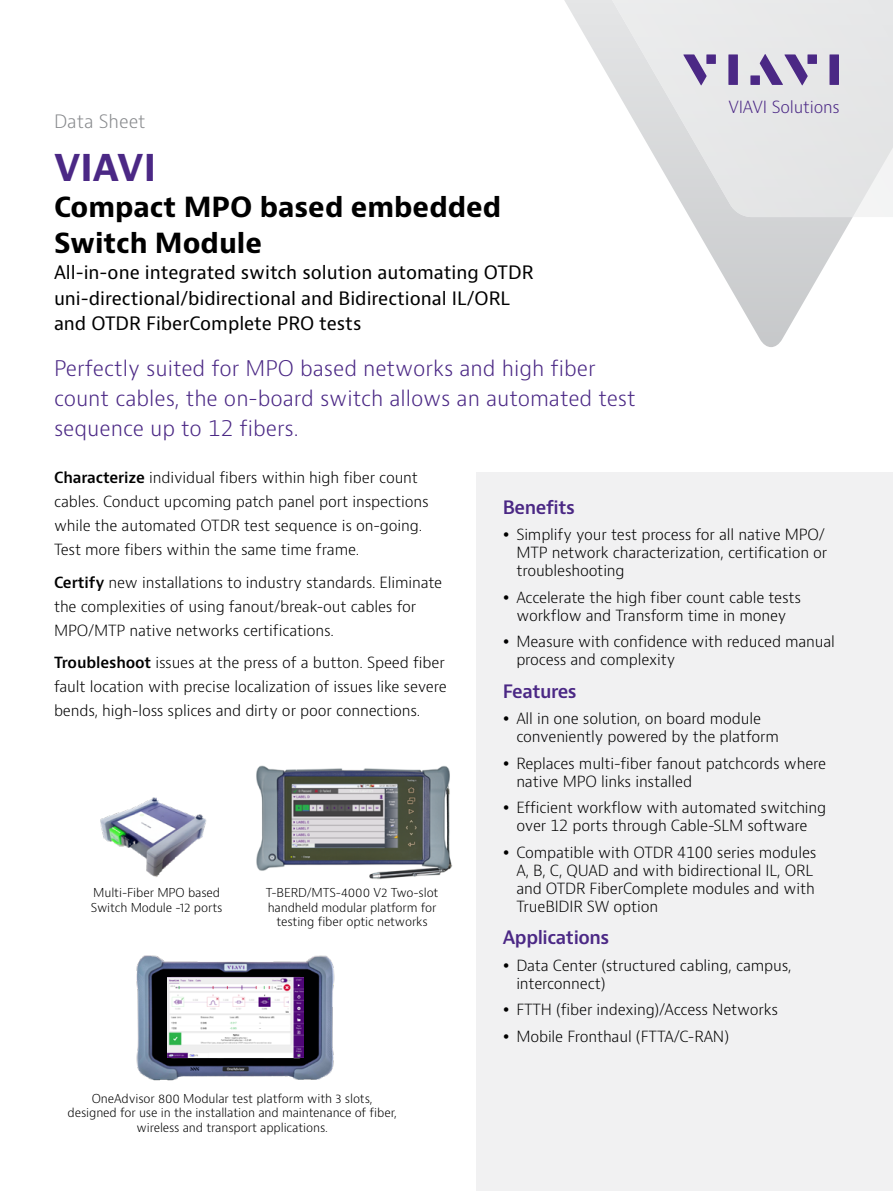
<style>
.page{position:relative;width:893px;height:1191px;background:#fff}
.page>*{position:absolute;margin:0;border:0;box-sizing:border-box;transform-origin:0 0}
.t1{font:700 36px "Bernino Sans";color:#4b2885}
.t2{font:700 27px/36px "Bernino Sans";color:#000}
.t3{font:300 21px/30px "Bernino Sans";color:#4b2885}
.t4{font:18px/25.5px "Bernino Sans";color:#000}
.t5{font:600 18px "Bernino Sans";letter-spacing:-.025em;color:#4b2885}
.t6{font:300 18px "Bernino Sans";color:#888a8d}
.t7{font:300 16.35px "Bernino Sans";letter-spacing:-.01em;color:#4b2885}
.t8{font:300 15px/18px "Bernino Sans";letter-spacing:-.01em;color:#000}
.t9{font:300 12px/14.4px "Bernino Sans";letter-spacing:-.01em;color:#000;text-align:center}
.s1{font-weight:600}
</style>
<div class="page">
<svg style="left:689px;top:217px;width:164px;height:130px"></svg>
<svg style="left:564px;top:0;width:329px;height:217px"></svg>
<svg style="left:683px;top:54px;width:24px;height:31px"></svg>
<div style="left:706px;top:54px;width:10px;height:10px;background:#4b2885"></div>
<div style="left:728px;top:54px;width:10px;height:31px;background:#4b2885"></div>
<div style="left:807px;top:54px;width:10px;height:10px;background:#4b2885"></div>
<div style="left:829px;top:54px;width:10px;height:31px;background:#4b2885"></div>
<svg style="left:760px;top:54px;width:48px;height:31px"></svg>
<div style="left:750px;top:75px;width:10px;height:10px;background:#4b2885"></div>
<div style="left:477px;top:473px;width:416px;height:718px;background:#f1f1f2"></div>
<img style="left:136px;top:955px;width:199px;height:126px">
<img style="left:167px;top:977px;width:137px;height:80px">
<img style="left:256px;top:765px;width:197px;height:115px">
<img style="left:100px;top:797px;width:107px;height:80px">
<p class="t6" style="left:54px;top:109px;width:93px">Data Sheet</p>
<h1 class="t1" style="left:54px;top:144px;width:104px">VIAVI</h1>
<h2 class="t2" style="left:54px;top:189px;width:449px">Compact MPO based embedded<br>Switch Module</h2>
<p class="t4" style="left:54px;top:260px;width:481px">All-in-one integrated switch solution automating OTDR uni-directional/bidirectional and Bidirectional IL/ORL and OTDR FiberComplete PRO tests</p>
<h3 class="t3" style="left:54px;top:354px;width:583px">Perfectly suited for MPO based networks and high fiber count cables, the on-board switch allows an automated test sequence up to 12 fibers.</h3>
<p class="t7" style="left:728px;top:96px;width:113px">VIAVI Solutions</p>
<p class="t8" style="left:54px;top:466px;width:376px;line-height:24px"><span class="s1">Characterize</span> individual fibers within high fiber count cables. Conduct upcoming patch panel port inspections while the automated OTDR test sequence is on-going.<br>Test more fibers within the same time frame.</p>
<p class="t8" style="left:54px;top:571px;width:390px;line-height:24px"><span class="s1">Certify</span> new installations to industry standards. Eliminate the complexities of using fanout/break-out cables for<br>MPO/MTP native networks certifications.</p>
<p class="t8" style="left:54px;top:651px;width:394px;line-height:24px"><span class="s1">Troubleshoot</span> issues at the press of a button. Speed fiber fault location with precise localization of issues like severe bends, high-loss splices and dirty or poor connections.</p>
<p class="t9" style="left:91px;top:886px;width:133px;text-align:left">Multi-Fiber MPO based<br>Switch Module -12 ports</p>
<p class="t9" style="left:266px;top:886px;width:174px">T-BERD/MTS-4000 V2 Two-slot handheld modular platform for testing fiber optic networks</p>
<p class="t9" style="left:68px;top:1091px;width:331px">OneAdvisor 800 Modular test platform with 3 slots, designed for use in the installation and maintenance of fiber, wireless and transport applications.</p>
<p class="t5" style="left:503px;top:495px;width:74px">Benefits</p>
<p class="t8" style="left:516px;top:526px;width:312px">Simplify your test process for all native MPO/<br>MTP network characterization, certification or troubleshooting</p>
<p class="t8" style="left:516px;top:588px;width:286px">Accelerate the high fiber count cable tests workflow and Transform time in money</p>
<p class="t8" style="left:516px;top:633px;width:320px">Measure with confidence with reduced manual process and complexity</p>
<p class="t5" style="left:503px;top:679px;width:75px">Features</p>
<p class="t8" style="left:516px;top:710px;width:264px">All in one solution, on board module conveniently powered by the platform</p>
<p class="t8" style="left:516px;top:754px;width:311px">Replaces multi-fiber fanout patchcords where native MPO links installed</p>
<p class="t8" style="left:516px;top:799px;width:311px">Efficient workflow with automated switching over 12 ports through Cable-SLM software</p>
<p class="t8" style="left:516px;top:843px;width:302px">Compatible with OTDR 4100 series modules A, B, C, QUAD and with bidirectional IL, ORL and OTDR FiberComplete modules and with TrueBIDIR SW option</p>
<p class="t5" style="left:503px;top:926px;width:108px">Applications</p>
<p class="t8" style="left:516px;top:956px;width:277px">Data Center (structured cabling, campus, interconnect)</p>
<p class="t8" style="left:516px;top:996px;width:263px;line-height:26.5px">FTTH (fiber indexing)/Access Networks<br>Mobile Fronthaul (FTTA/C-RAN)</p>
</div>
